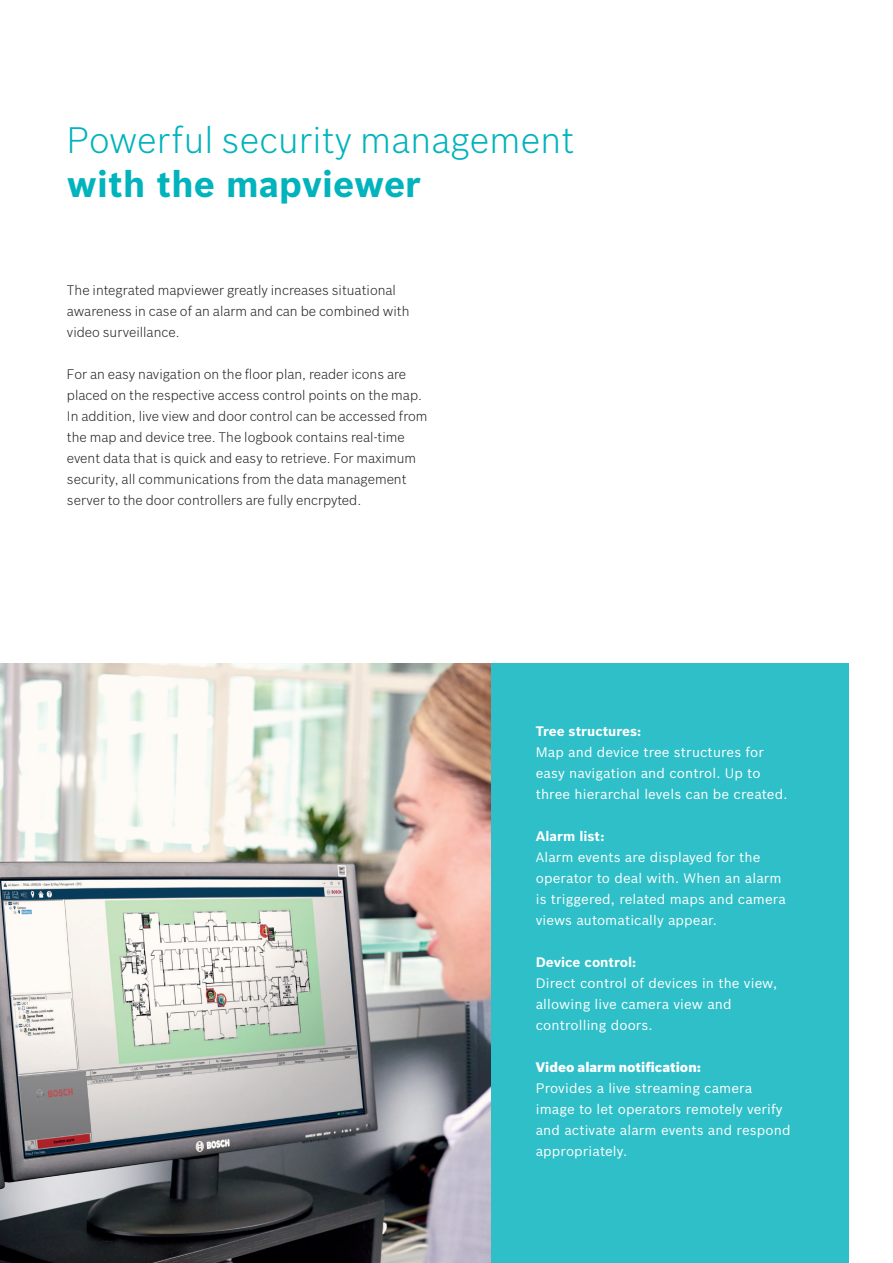
<style>
.page{position:relative;width:893px;height:1263px;background:#fff}
.page>*{position:absolute;margin:0;border:0;box-sizing:border-box;transform-origin:0 0}
.Intro_11_6_Pant__295{font:300 36px "Bosch Sans";letter-spacing:.005em;color:#00b3bd}
.Intro_11_6_Pant__295-2{font:700 36px "Bosch Sans";letter-spacing:.005em;color:#00b3bd}
.Copy_bold_9_4_8{font:300 13.5px/21px "Bosch Sans";color:#231f20}
.Caption_7_7_3_84_Whi{font:13.5px/21px "Bosch Sans";letter-spacing:.01em;color:#fff}
.Headline_2_7_7_3_84{font:700 13.5px "Bosch Sans";color:#fff}
.Headline_2_7_7_3_84-2{font:900 13.5px "Bosch Sans";color:#fff}
.Caption_7_7_3_84_Whi-2{font:700 13.5px "Bosch Sans";color:#fff}
</style>
<div class="page">
<img style="left:0;top:663px;width:491px;height:600px">
<div style="left:491px;top:663px;width:357px;height:600px;background:#2ebfc8"></div>
<p class="Intro_11_6_Pant__295" style="left:67px;top:115px;width:509px">Powerful security management</p>
<p class="Intro_11_6_Pant__295-2" style="left:67px;top:156px;width:355px">with the mapviewer</p>
<p class="Copy_bold_9_4_8" style="left:67px;top:278px;width:344px">The integrated mapviewer greatly increases situational awareness in case of an alarm and can be combined with video surveillance.</p>
<p class="Copy_bold_9_4_8" style="left:67px;top:362px;width:362px">For an easy navigation on the floor plan, reader icons are placed on the respective access control points on the map.<br>In addition, live view and door control can be accessed from the map and device tree. The logbook contains real-time event data that is quick and easy to retrieve. For maximum security, all communications from the data management server to the door controllers are fully encrpyted.</p>
<p class="Headline_2_7_7_3_84" style="left:536px;top:721px;width:107px">Tree structures:</p>
<p class="Caption_7_7_3_84_Whi" style="left:536px;top:740px;width:253px">Map and device tree structures for easy navigation and control. Up to three hierarchal levels can be created.</p>
<p class="Headline_2_7_7_3_84" style="left:536px;top:826px;width:70px">Alarm list:</p>
<p class="Caption_7_7_3_84_Whi" style="left:536px;top:845px;width:252px">Alarm events are displayed for the operator to deal with. When an alarm is triggered, related maps and camera views automatically appear.</p>
<p class="Caption_7_7_3_84_Whi-2" style="left:536px;top:952px;width:102px">Device control:</p>
<p class="Caption_7_7_3_84_Whi" style="left:536px;top:971px;width:243px">Direct control of devices in the view, allowing live camera view and controlling doors.</p>
<p class="Headline_2_7_7_3_84-2" style="left:536px;top:1057px;width:167px">Video alarm notification:</p>
<p class="Caption_7_7_3_84_Whi" style="left:536px;top:1076px;width:256px">Provides a live streaming camera image to let operators remotely verify and activate alarm events and respond appropriately.</p>
</div>
